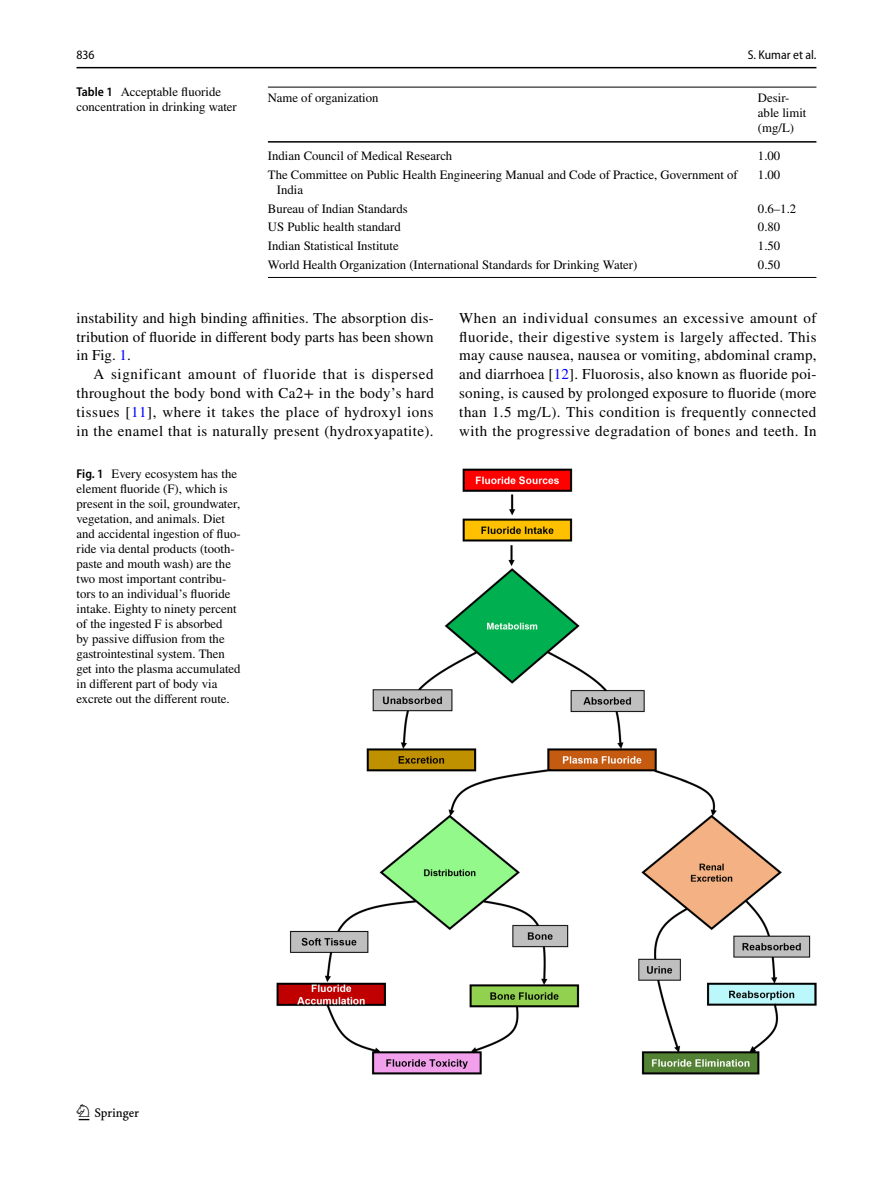
<style>
.page{position:relative;width:893px;height:1187px;background:#fff}
.page>*{position:absolute;margin:0;border:0;box-sizing:border-box;transform-origin:0 0}
.t1{font:22.5px "Springnew Regular 2";color:#000}
.t2{font:15px/18.8px "STIX";letter-spacing:.025em;color:#000;text-align:justify}
.t3{font:12.75px/15px "STIX";color:#000}
.t4{font:semi-condensed 12.75px "Myriad Pro";color:#000}
.s1{font-family:"Myriad Pro";font-weight:600;font-stretch:semi-condensed}
.s2{color:#00f}
</style>
<div class="page">
<hr style="left:77px;top:67px;width:739px;height:1px;background:#000">
<hr style="left:268px;top:87px;width:490px;height:1px;background:#000">
<hr style="left:268px;top:141px;width:490px;height:2px;background:#000">
<hr style="left:758px;top:87px;width:58px;height:1px;background:#000">
<hr style="left:758px;top:141px;width:58px;height:2px;background:#000">
<hr style="left:268px;top:277px;width:490px;height:1px;background:#000">
<hr style="left:758px;top:277px;width:58px;height:1px;background:#000">
<img style="left:276px;top:468px;width:540px;height:605px">
<p class="t4" style="left:77px;top:48px;width:20px">836</p>
<p class="t4" style="left:748px;top:48px;width:70px">S. Kumar et al.</p>
<p class="t3" style="left:77px;top:85px;width:162px"><span class="s1">Table 1</span> Acceptable fluoride concentration in drinking water</p>
<p class="t3" style="left:268px;top:91px;width:112px">Name of organization</p>
<p class="t3" style="left:758px;top:91px;width:50px">Desir&shy;able limit (mg/L)</p>
<p class="t3" style="left:268px;top:149px;width:186px">Indian Council of Medical Research</p>
<p class="t3" style="left:758px;top:149px;width:24px">1.00</p>
<p class="t3" style="left:277px;top:168px;width:462px;text-indent:-9px">The Committee on Public Health Engineering Manual and Code of Practice, Government of<br>India</p>
<p class="t3" style="left:758px;top:168px;width:24px">1.00</p>
<p class="t3" style="left:268px;top:202px;width:141px">Bureau of Indian Standards</p>
<p class="t3" style="left:758px;top:202px;width:40px">0.6–1.2</p>
<p class="t3" style="left:268px;top:220px;width:134px">US Public health standard</p>
<p class="t3" style="left:758px;top:220px;width:24px">0.80</p>
<p class="t3" style="left:268px;top:239px;width:132px">Indian Statistical Institute</p>
<p class="t3" style="left:758px;top:239px;width:24px">1.50</p>
<p class="t3" style="left:268px;top:258px;width:371px">World Health Organization (International Standards for Drinking Water)</p>
<p class="t3" style="left:758px;top:258px;width:24px">0.50</p>
<p class="t2" style="left:77px;top:309px;width:359px">instability and high binding affinities. The absorption dis&shy;tribution of fluoride in different body parts has been shown in Fig. <span class="s2">1</span>.</p>
<p class="t2" style="left:77px;top:366px;width:359px;text-indent:17px">A significant amount of fluoride that is dispersed throughout the body bond with Ca2+ in the body’s hard tissues [<span class="s2">11</span>], where it takes the place of hydroxyl ions in the enamel that is naturally present (hydroxyapatite).</p>
<p class="t3" style="left:77px;top:467px;width:166px"><span class="s1">Fig. 1</span> Every ecosystem has the element fluoride (F), which is present in the soil, groundwater, vegetation, and animals. Diet and accidental ingestion of fluo&shy;ride via dental products (tooth&shy;paste and mouth wash) are the two most important contribu&shy;tors to an individual’s fluoride intake. Eighty to ninety percent of the ingested F is absorbed<br>by passive diffusion from the gastrointestinal system. Then get into the plasma accumulated in different part of body via excrete out the different route.</p>
<p class="t2" style="left:459px;top:309px;width:359px">When an individual consumes an excessive amount of fluoride, their digestive system is largely affected. This may cause nausea, nausea or vomiting, abdominal cramp, and diarrhoea [<span class="s2">12</span>]. Fluorosis, also known as fluoride poi&shy;soning, is caused by prolonged exposure to fluoride (more than 1.5 mg/L). This condition is frequently connected with the progressive degradation of bones and teeth. In</p>
<h1 class="t1" style="left:79px;top:1104px;width:62px">1 3</h1>
</div>
